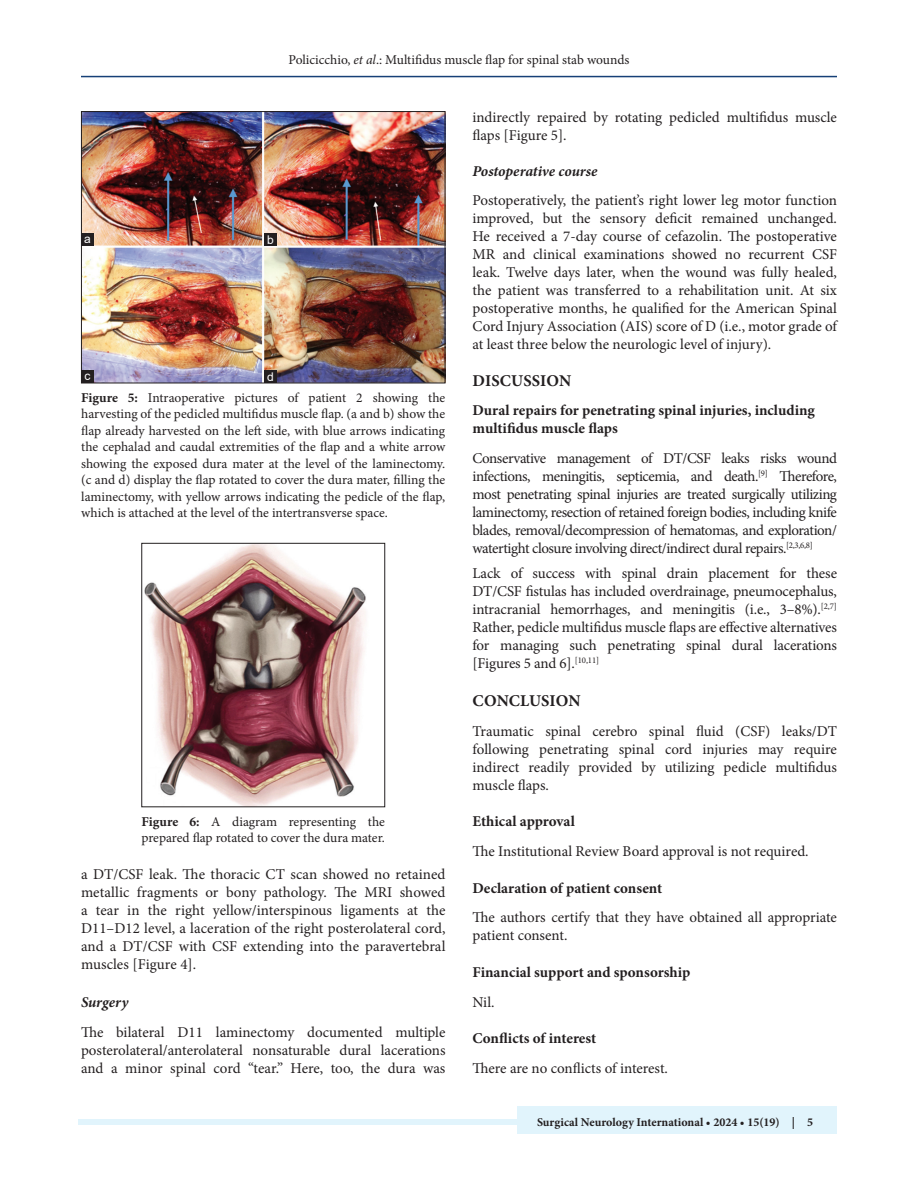
<style>
.page{position:relative;width:918px;height:1188px;background:#fff}
.page>*{position:absolute;margin:0;border:0;box-sizing:border-box;transform-origin:0 0}
.t1{font:700 16.5px "Minion Pro";color:#231f20}
.TX{font:15px/18px "Minion Pro";letter-spacing:-.005em;color:#231f20;text-align:justify}
.H2_No_Above_Space{font:700 15px/18px "Minion Pro";color:#231f20}
.t2{font:italic 700 15px "Minion Pro";letter-spacing:-.005em;color:#231f20}
.FGC{font:13.5px/16.5px "Minion Pro";letter-spacing:-.005em;color:#231f20}
.t3{font:700 12px "Minion Pro";color:#231f20}
.LABEL{font:12px "Arial";color:#fff}
.s1{font-style:italic}
.s2{font-weight:700}
</style>
<div class="page">
<div style="left:78px;top:1119px;width:756px;height:6px;background:#e1f4fc"></div>
<div style="left:518px;top:1106px;width:319px;height:28px;background:#e1f4fc"></div>
<hr style="left:81px;top:76px;width:756px;height:1px;background:#164077">
<img style="left:144px;top:545px;width:222px;height:260px">
<div style="left:142px;top:543px;width:243px;height:264px;border:1px solid #231f20"></div>
<img style="left:83px;top:113px;width:360px;height:268px">
<div style="left:81px;top:111px;width:364px;height:272px;border:1px solid #231f20"></div>
<div style="left:264px;top:370px;width:13px;height:13px;background:#231f20"></div>
<div style="left:81px;top:370px;width:13px;height:13px;background:#231f20"></div>
<div style="left:264px;top:233px;width:13px;height:13px;background:#231f20"></div>
<div style="left:81px;top:233px;width:13px;height:13px;background:#231f20"></div>
<p class="FGC" style="left:289px;top:51px;width:342px">Policicchio, <span class="s1">et al</span>.: Multifidus muscle flap for spinal stab wounds</p>
<p class="LABEL" style="left:84px;top:230px;width:8px">a</p>
<p class="LABEL" style="left:267px;top:231px;width:8px">b</p>
<p class="LABEL" style="left:85px;top:368px;width:7px">c</p>
<p class="LABEL" style="left:267px;top:368px;width:8px">d</p>
<p class="FGC" style="left:81px;top:389px;width:366px;text-align:justify"><span class="s2">Figure 5:</span> Intraoperative pictures of patient 2 showing the harvesting of the pedicled multifidus muscle flap. (a and b) show the flap already harvested on the left side, with blue arrows indicating the cephalad and caudal extremities of the flap and a white arrow showing the exposed dura mater at the level of the laminectomy. (c and d) display the flap rotated to cover the dura mater, filling the laminectomy, with yellow arrows indicating the pedicle of the flap, which is attached at the level of the intertransverse space.</p>
<p class="FGC" style="left:142px;top:813px;width:245px"><span class="s2">Figure 6:</span> A diagram representing the prepared flap rotated to cover the dura mater.</p>
<p class="TX" style="left:81px;top:865px;width:366px">a DT/CSF leak. The thoracic CT scan showed no retained metallic fragments or bony pathology. The MRI showed a tear in the right yellow/interspinous ligaments at the D11–D12 level, a laceration of the right posterolateral cord, and a DT/CSF with CSF extending into the paravertebral muscles [Figure 4].</p>
<h3 class="t2" style="left:81px;top:991px;width:49px">Surgery</h3>
<p class="TX" style="left:81px;top:1023px;width:366px">The bilateral D11 laminectomy documented multiple posterolateral/anterolateral nonsaturable dural lacerations and a minor spinal cord “tear.” Here, too, the dura was</p>
<p class="TX" style="left:472px;top:109px;width:366px">indirectly repaired by rotating pedicled multifidus muscle flaps [Figure 5].</p>
<h3 class="t2" style="left:472px;top:161px;width:126px">Postoperative course</h3>
<p class="TX" style="left:472px;top:191px;width:366px">Postoperatively, the patient’s right lower leg motor function improved, but the sensory deficit remained unchanged.<br>He received a 7-day course of cefazolin. The postoperative MR and clinical examinations showed no recurrent CSF leak. Twelve days later, when the wound was fully healed, the patient was transferred to a rehabilitation unit. At six postoperative months, he qualified for the American Spinal Cord Injury Association (AIS) score of D (i.e., motor grade of at least three below the neurologic level of injury).</p>
<h1 class="t1" style="left:473px;top:369px;width:100px">DISCUSSION</h1>
<p class="H2_No_Above_Space" style="left:472px;top:401px;width:344px">Dural repairs for penetrating spinal injuries, including multifidus muscle flaps</p>
<p class="TX" style="left:472px;top:449px;width:366px">Conservative management of DT/CSF leaks risks wound infections, meningitis, septicemia, and death.<sup>[9]</sup> Therefore, most penetrating spinal injuries are treated surgically utilizing laminectomy, resection of retained foreign bodies, including knife blades, removal/decompression of hematomas, and exploration/ watertight closure involving direct/indirect dural repairs.<sup>[2,3,6,8]</sup></p>
<p class="TX" style="left:472px;top:565px;width:366px">Lack of success with spinal drain placement for these DT/CSF fistulas has included overdrainage, pneumocephalus, intracranial hemorrhages, and meningitis (i.e., 3–8%).<sup>[2,7] </sup>Rather, pedicle multifidus muscle flaps are effective alternatives for managing such penetrating spinal dural lacerations [Figures 5 and 6].<sup>[10,11]</sup></p>
<h1 class="t1" style="left:473px;top:689px;width:109px">CONCLUSION</h1>
<p class="TX" style="left:472px;top:722px;width:366px">Traumatic spinal cerebro spinal fluid (CSF) leaks/DT following penetrating spinal cord injuries may require indirect readily provided by utilizing pedicle multifidus muscle flaps.</p>
<h2 class="H2_No_Above_Space" style="left:472px;top:812px;width:104px">Ethical approval</h2>
<p class="TX" style="left:472px;top:842px;width:338px">The Institutional Review Board approval is not required.</p>
<h2 class="H2_No_Above_Space" style="left:472px;top:879px;width:191px">Declaration of patient consent</h2>
<p class="TX" style="left:472px;top:908px;width:366px">The authors certify that they have obtained all appropriate patient consent.</p>
<h2 class="H2_No_Above_Space" style="left:472px;top:963px;width:219px">Financial support and sponsorship</h2>
<p class="TX" style="left:472px;top:994px;width:24px">Nil.</p>
<h2 class="H2_No_Above_Space" style="left:472px;top:1029px;width:125px">Conflicts of interest</h2>
<p class="TX" style="left:472px;top:1060px;width:197px">There are no conflicts of interest.</p>
<p class="t3" style="left:537px;top:1113px;width:278px">Surgical Neurology International • 2024 • 15(19) | 5</p>
</div>
